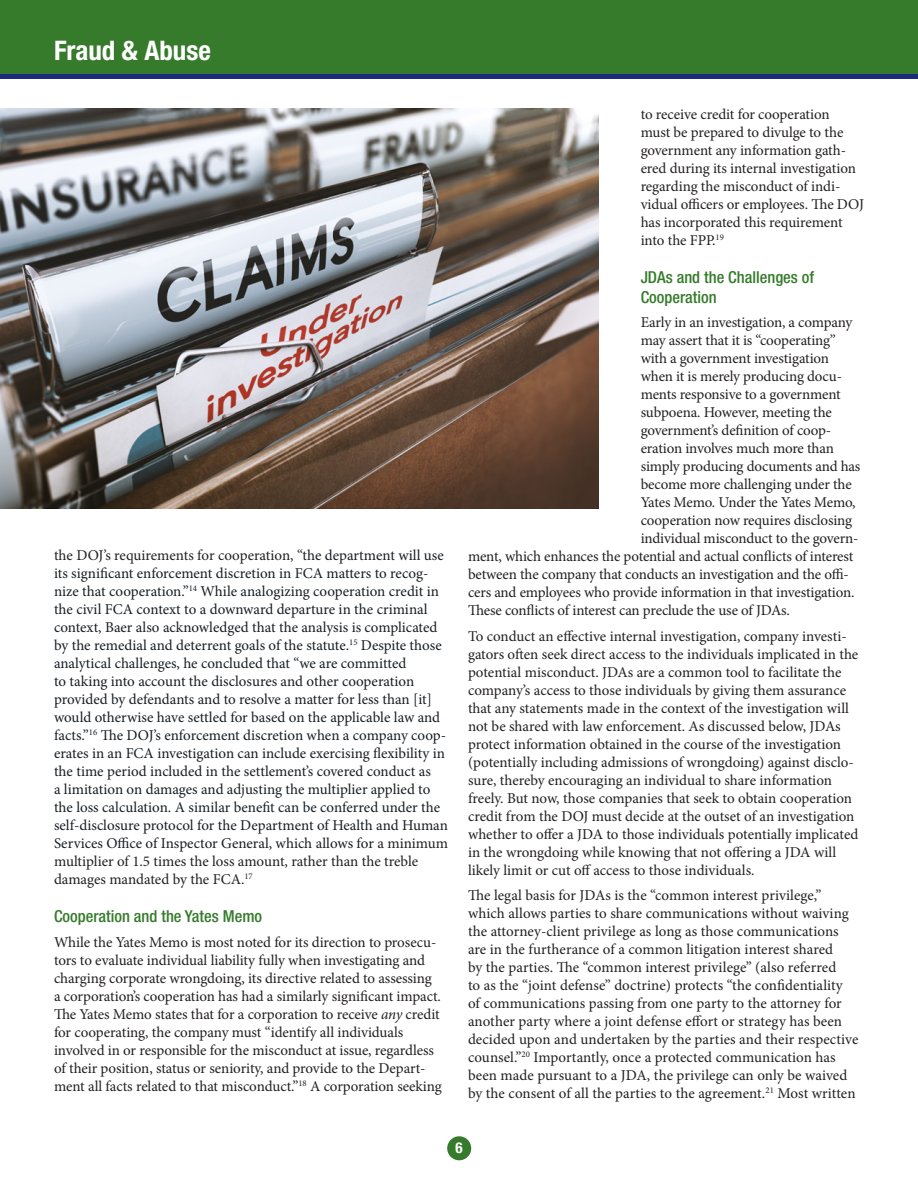
<style>
.page{position:relative;width:918px;height:1188px;background:#fff}
.page>*{position:absolute;margin:0;border:0;box-sizing:border-box;transform-origin:0 0}
.t1{font:700 condensed 27px "Helvetica Neue LT Std";color:#fff}
.Subhead_1{font:500 condensed 16.5px/19.8px "Helvetica Neue LT Std";color:#357b2b}
.BODY{font:15px/18px "Minion Pro";letter-spacing:-.01em;color:#231f20}
.BODY-2{font:15px/18px "Minion Pro";color:#171e24}
.t2{font:700 condensed 15px "Helvetica Neue LT Std";color:#fff}
.s1{color:#231f20}
.s2{font-style:italic}
</style>
<div class="page">
<svg style="left:0;top:73px;width:918px;height:6px;background:#1f3970"></svg>
<div style="left:0;top:0;width:918px;height:73px;background:#357b2b"></div>
<div style="left:447px;top:1136px;width:24px;height:24px;background:#357b2b;border-radius:50%"></div>
<img style="left:0;top:108px;width:599px;height:401px">
<h1 class="t1" style="left:54px;top:34px;width:158px">Fraud &amp; Abuse</h1>
<p class="BODY-2" style="left:54px;top:547px;width:396px"><span class="s1">the DOJ’s requirements for cooperation, “t</span>he department will use its significant enforcement discretion in FCA matters to recog&shy;nize that cooperation.”<sup>14</sup> While analogizing cooperation credit in the civil FCA context to a downward departure in the criminal context, Baer also acknowledged that the analysis is complicated by the remedial and deterrent goals of the statute.<sup>15</sup> Despite those analytical challenges, he concluded that “we are committed<br>to taking into account the disclosures and other cooperation provided by defendants and to resolve a matter for less than [it] would otherwise have settled for based on the applicable law and facts.”<sup>16</sup> The DOJ’s enforcement discretion when a company coop&shy;erates in an FCA investigation can include exercising flexibility in the time period included in the settlement’s covered conduct as<br>a limitation on damages and adjusting the multiplier applied to the loss calculation. A similar benefit can be conferred under the self-disclosure protocol for the Department of Health and Human Services Office of Inspector General, which allows for <span class="s1">a minimum multiplier of 1.5 times the loss amount, rather than the treble damages mandated by the FCA.</span><sup>17</sup></p>
<p class="Subhead_1" style="left:54px;top:907px;width:210px">Cooperation and the Yates Memo</p>
<p class="BODY" style="left:54px;top:933px;width:389px">While the Yates Memo is most noted for its direction to prosecu&shy;tors to evaluate individual liability fully when investigating and charging corporate wrongdoing, its directive related to assessing a corporation’s cooperation has had a similarly significant impact.<br>The Yates Memo states that for a corporation to receive <span class="s2">any</span> credit for cooperating, the company must “identify all individuals involved in or responsible for the misconduct at issue, regardless of their position, status or seniority, and provide to the Depart&shy;ment all facts related to that misconduct.”<sup>18</sup> A corporation seeking</p>
<p class="BODY" style="left:641px;top:105px;width:225px">to receive credit for cooperation<br>must be prepared to divulge to the government any information gath&shy;ered during its internal investigation regarding the misconduct of indi&shy;vidual officers or employees. The DOJ has incorporated this requirement into the FPP.<sup>19</sup></p>
<p class="Subhead_1" style="left:641px;top:267px;width:175px">JDAs and the Challenges of<br>Cooperation</p>
<p class="BODY" style="left:641px;top:314px;width:213px">Early in an investigation, a company</p>
<p class="BODY" style="left:641px;top:332px;width:197px">may assert that it is “cooperating”</p>
<p class="BODY" style="left:641px;top:350px;width:190px">with a government investigation</p>
<p class="BODY" style="left:641px;top:368px;width:203px">when it is merely producing docu-</p>
<p class="BODY" style="left:641px;top:386px;width:202px">ments responsive to a government</p>
<p class="BODY" style="left:641px;top:404px;width:193px">subpoena. However, meeting the</p>
<p class="BODY" style="left:641px;top:422px;width:192px">government’s definition of coop-</p>
<p class="BODY" style="left:641px;top:440px;width:195px">eration involves much more than</p>
<p class="BODY" style="left:641px;top:458px;width:221px">simply producing documents and has</p>
<p class="BODY" style="left:641px;top:476px;width:213px">become more challenging under the</p>
<p class="BODY" style="left:641px;top:494px;width:216px">Yates Memo. Under the Yates Memo,</p>
<p class="BODY" style="left:641px;top:512px;width:213px">cooperation now requires disclosing</p>
<p class="BODY" style="left:641px;top:530px;width:219px">individual misconduct to the govern-</p>
<p class="BODY" style="left:468px;top:548px;width:387px">ment, which enhances the potential and actual conflicts of interest</p>
<p class="BODY" style="left:468px;top:566px;width:382px">between the company that conducts an investigation and the offi-</p>
<p class="BODY" style="left:468px;top:584px;width:388px">cers and employees who provide information in that investigation.</p>
<p class="BODY" style="left:468px;top:602px;width:323px">These conflicts of interest can preclude the use of JDAs.</p>
<p class="BODY" style="left:468px;top:627px;width:392px">To conduct an effective internal investigation, company investi&shy;gators often seek direct access to the individuals implicated in the potential misconduct. JDAs are a common tool to facilitate the company’s access to those individuals by giving them assurance that any statements made in the context of the investigation will not be shared with law enforcement. As discussed below, JDAs protect information obtained in the course of the investigation (potentially including admissions of wrongdoing) against disclo&shy;sure, thereby encouraging an individual to share information freely. But now, those companies that seek to obtain cooperation credit from the DOJ must decide at the outset of an investigation whether to offer a JDA to those individuals potentially implicated in the wrongdoing while knowing that not offering a JDA will likely limit or cut off access to those individuals.</p>
<p class="BODY" style="left:468px;top:887px;width:392px">The legal basis for JDAs is the “common interest privilege,” which allows parties to share communications without waiving the attorney-client privilege as long as those communications are in the furtherance of a common litigation interest shared<br>by the parties. The “common interest privilege” (also referred<br>to as the “joint defense” doctrine) protects “the confidentiality of communications passing from one party to the attorney for another party where a joint defense effort or strategy has been decided upon and undertaken by the parties and their respective counsel.”<sup>20</sup> Importantly, once a protected communication has been made pursuant to a JDA, the privilege can only be waived by the consent of all the parties to the agreement.<sup>21</sup> Most written</p>
<p class="t2" style="left:456px;top:1139px;width:9px">6</p>
</div>
